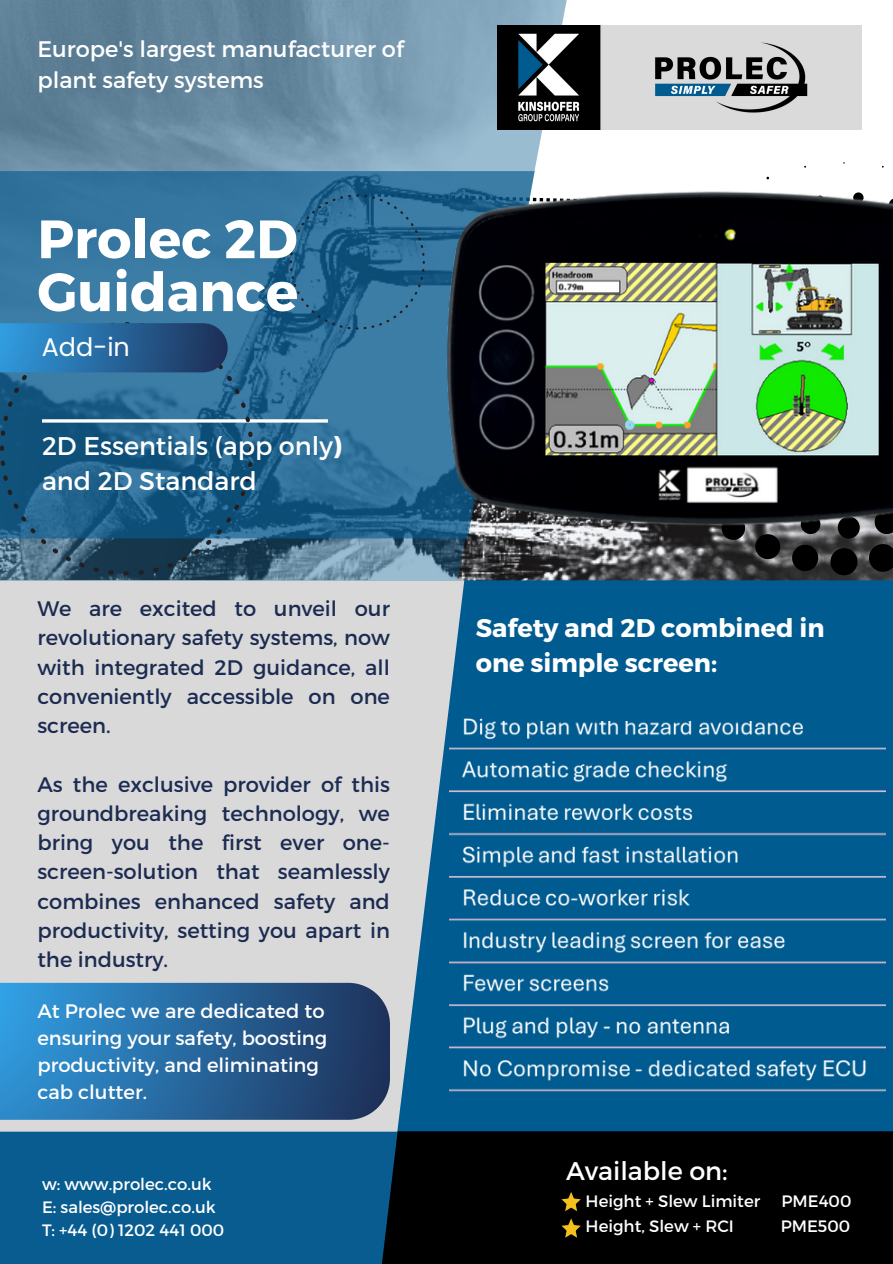
<style>
.page{position:relative;width:893px;height:1264px;background:#fff}
.page>*{position:absolute;margin:0;border:0;box-sizing:border-box;transform-origin:0 0}
.t1{font:700 53.85px/52.8px "Montserrat";color:#fff}
.t2{font:25.5px/34.8px "Montserrat";color:#fff}
.t3{font:700 25.5px/34.8px "Montserrat";color:#fff}
.t4{font:25.5px "Poppins";color:#fff}
.t5{font:22.5px/31.5px "Montserrat";color:#fff}
.t6{font:21px/29.2px "Montserrat";color:#1c2b52;text-align:justify}
.t7{font:19.5px/27px "Montserrat";color:#fff}
.t8{font:16.5px "Montserrat";color:#fff}
.s1{font-weight:700}
</style>
<div class="page">
<div style="left:0;top:0;width:892px;height:1263px;background:#095c90"></div>
<svg style="left:0;top:0;width:566px;height:580px;background:#608399"></svg>
<svg style="left:0;top:171px;width:294px;height:367px;background:#31739c"></svg>
<hr style="left:42px;top:419px;width:286px;height:3px;background:#fff">
<div style="left:0;top:580px;width:892px;height:552px;background:#005b90"></div>
<div style="left:0;top:580px;width:438px;height:551px;background:#d9d9d9"></div>
<svg style="left:0;top:322px;width:253px;height:253px;background:#266085"></svg>
<svg style="left:262px;top:1131px;width:630px;height:132px;fill:#000"></svg>
<svg style="left:561px;top:1191px;width:19px;height:20px"></svg>
<svg style="left:561px;top:1218px;width:19px;height:19px"></svg>
<svg style="left:0;top:323px;width:228px;height:49px;background:#27669c"></svg>
<svg style="left:0;top:982px;width:390px;height:137px;background:#29699e"></svg>
<img style="left:449px;top:803px;width:436px;height:289px">
<img style="left:294px;top:6px;width:598px;height:793px">
<p class="t5" style="left:37px;top:32px;width:368px">Europe's largest manufacturer of plant safety systems</p>
<p class="t1" style="left:37px;top:210px;width:262px">Prolec 2D<br>Guidance</p>
<p class="t4" style="left:42px;top:329px;width:90px">Add-in</p>
<p class="t2" style="left:42px;top:427px;width:301px">2D Essentials (app only<span class="s1">) </span>and 2D Standard</p>
<h4 class="t6" style="left:37px;top:593px;width:354px">We are excited to unveil our revolutionary safety systems, now with integrated 2D guidance, all conveniently accessible on one screen.</h4>
<h4 class="t6" style="left:37px;top:768px;width:354px">As the exclusive provider of this groundbreaking technology, we bring you the first ever one&shy;screen-solution that seamlessly combines enhanced safety and productivity, setting you apart in the industry.</h4>
<h5 class="t7" style="left:37px;top:996px;width:291px">At Prolec we are dedicated to ensuring your safety, boosting productivity, and eliminating cab clutter.</h5>
<p class="t8" style="left:42px;top:1173px;width:171px">w: www.prolec.co.uk</p>
<p class="t8" style="left:42px;top:1196px;width:175px">E: sales@prolec.co.uk</p>
<p class="t8" style="left:42px;top:1218px;width:184px">T: +44 (0) 1202 441 000</p>
<h2 class="t3" style="left:475px;top:609px;width:350px">Safety and 2D combined in one simple screen:</h2>
<p class="t2" style="left:566px;top:1151px;width:163px">Available on:</p>
<h1 class="t8" style="left:585px;top:1190px;width:176px">Height + Slew Limiter</h1>
<h1 class="t8" style="left:781px;top:1190px;width:71px">PME400</h1>
<h3 class="t8" style="left:585px;top:1215px;width:150px">Height, Slew + RCI</h3>
<h3 class="t8" style="left:780px;top:1215px;width:71px">PME500</h3>
</div>
